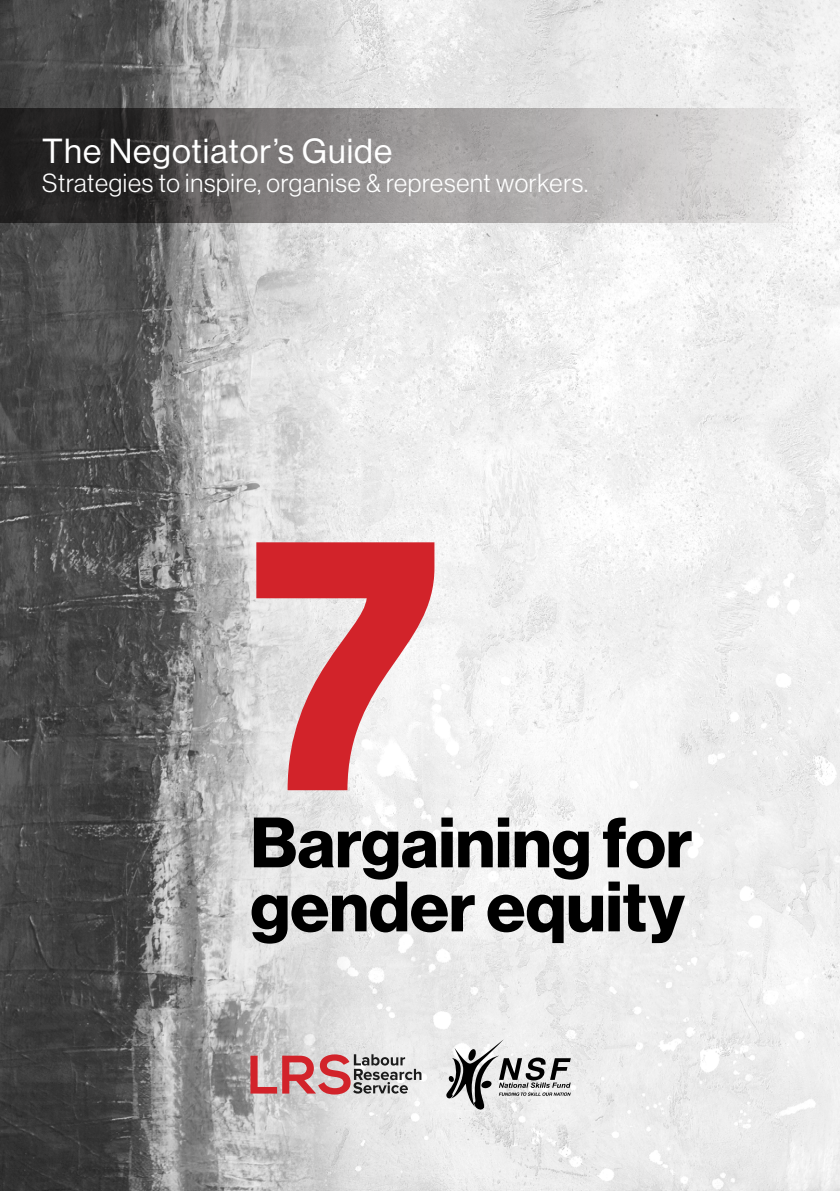
<style>
.page{position:relative;width:840px;height:1191px;background:#fff}
.page>*{position:absolute;margin:0;border:0;box-sizing:border-box;transform-origin:0 0}
.t1{font:900 354px "Andes Neue Alt 3";color:#d2232a}
.t2{font:69.6px/64px "N Haas Grotesk DS Pro 75 Bd";color:#000}
.t3{font:34px "N Haas Grotesk DS Pro 55 Rg";letter-spacing:.03em;color:#fff}
.t4{font:25.6px "N Haas Grotesk DS Pro 45 Lt";letter-spacing:.03em;color:#fff}
</style>
<div class="page">
<img style="left:0;top:0;width:839px;height:1191px">
<svg style="left:250px;top:1054px;width:171px;height:40px;background:#c29597"></svg>
<svg style="left:446px;top:1039px;width:124px;height:72px"></svg>
<svg style="left:0;top:108px;width:807px;height:114px;background:#8c8989"></svg>
<h3 class="t3" style="left:42px;top:131px;width:351px">The Negotiator’s Guide</h3>
<p class="t4" style="left:42px;top:168px;width:547px">Strategies to inspire, organise &amp; represent workers.</p>
<h1 class="t1" style="left:250px;top:416px;width:190px">7</h1>
<h2 class="t2" style="left:250px;top:812px;width:443px">Bargaining for gender equity</h2>
</div>
